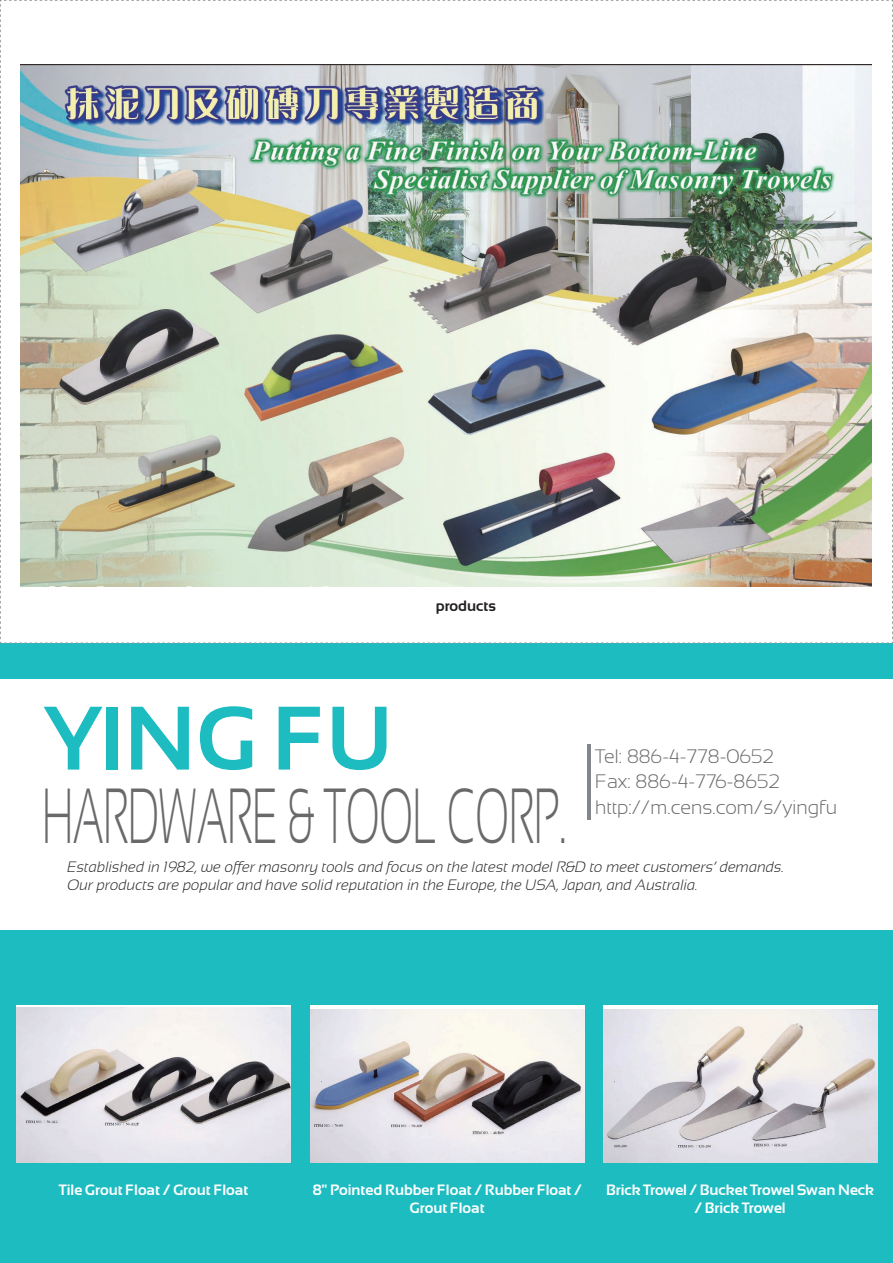
<style>
.page{position:relative;width:893px;height:1263px;background:#fff}
.page>*{position:absolute;margin:0;border:0;box-sizing:border-box;transform-origin:0 0}
.t1{font:700 90px "Sansation";color:#1cbcc1}
.t2{font:300 78px "Sansation";color:#69696c;scale:.54 1}
.t3{font:300 19.5px/25.5px "Sansation";color:#69696c}
.t4{font:italic 300 15px/18px "Sansation";color:#231f20}
.t5{font:700 15px/17.2px "Sansation";color:#fff;text-align:center}
.t6{font:700 15px "Sansation";color:#231f20}
</style>
<div class="page">
<div style="left:0;top:643px;width:893px;height:620px;background:#1cbcc1"></div>
<div style="left:0;top:679px;width:893px;height:251px;background:#fff"></div>
<img style="left:17px;top:1007px;width:274px;height:156px">
<div style="left:310px;top:1005px;width:274px;height:158px;background:#fff"></div>
<img style="left:310px;top:1009px;width:274px;height:154px">
<img style="left:604px;top:1009px;width:274px;height:154px">
<hr style="left:587px;top:744px;width:3px;height:76px;background:#83878b">
<img style="left:0;top:0;width:893px;height:644px">
<p class="t6" style="left:436px;top:598px;width:62px">products</p>
<h1 class="t1" style="left:43px;top:688px;width:352px">YING FU</h1>
<h2 class="t2" style="left:43px;top:773px;width:972px">HARDWARE &amp; TOOL CORP.</h2>
<h3 class="t3" style="left:595px;top:743px;width:243px">Tel: 886-4-778-0652<br>Fax: 886-4-776-8652 http://m.cens.com/s/yingfu</h3>
<p class="t4" style="left:68px;top:858px;width:718px">Established in 1982, we offer masonry tools and focus on the latest model R&amp;D to meet customers’ demands.<br>Our products are popular and have solid reputation in the Europe, the USA, Japan, and Australia.</p>
<p class="t5" style="left:59px;top:1181px;width:191px">Tile Grout Float / Grout Float</p>
<p class="t5" style="left:312px;top:1181px;width:271px">8" Pointed Rubber Float / Rubber Float /<br>Grout Float</p>
<p class="t5" style="left:606px;top:1181px;width:269px">Brick Trowel / Bucket Trowel Swan Neck / Brick Trowel</p>
</div>
